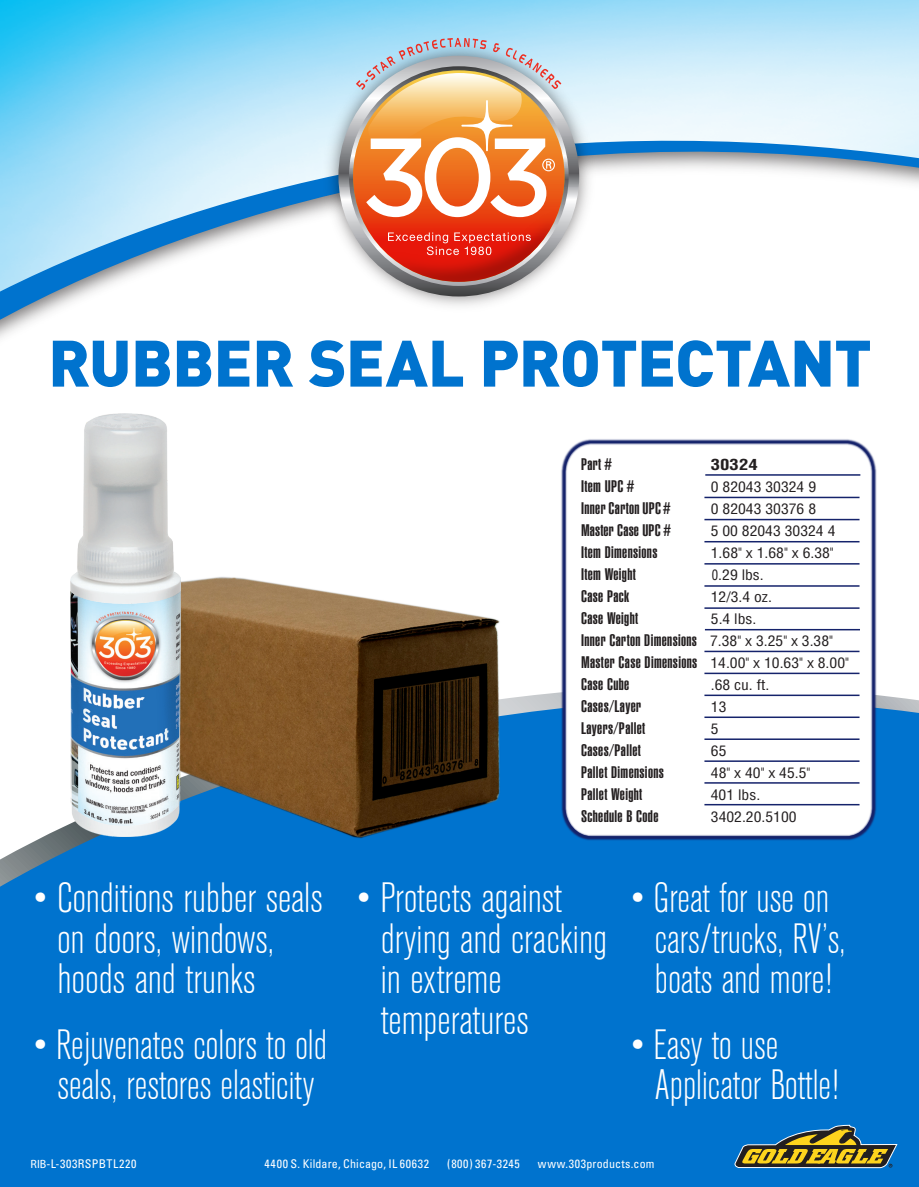
<style>
.page{position:relative;width:919px;height:1187px;background:#fff}
.page>*{position:absolute;margin:0;border:0;box-sizing:border-box;transform-origin:0 0}
.t1{font:900 64.5px "DIN";letter-spacing:-.015em;color:#0073ce}
.t2{font:300 condensed 42px/40.5px "Akzidenz Grotesk BE";color:#fff}
.t3{font:900 extra-condensed 16.5px/21.9px "Helvetica";letter-spacing:.02em;color:#231f20;scale:1.1 1}
.t4{font:700 condensed 15px "Helvetica";color:#231f20;scale:1.25 1}
.t5{font:condensed 14.1px "Helvetica";color:#231f20;scale:1.1 1}
.t6{font:condensed 14.1px "Helvetica";color:#231f20;scale:.9 1}
.t7{font:condensed 12px "Univers";letter-spacing:.035em;color:#fff}
.t8{font:condensed 12px "Univers";letter-spacing:.015em;color:#fff}
.t9{font:condensed 12px "Univers";letter-spacing:.055em;color:#fff}
.s1{font-weight:400;font-stretch:condensed;font-size:14.1px}
.s2{font-family:"Myriad Pro";font-stretch:normal}
</style>
<div class="page">
<div style="left:0;top:886px;width:919px;height:301px;background:#0073ce"></div>
<svg style="left:0;top:824px;width:509px;height:62px;background:#197bc9"></svg>
<svg style="left:0;top:291px;width:95px;height:47px"></svg>
<img style="left:0;top:0;width:919px;height:291px">
<img style="left:285px;top:3px;width:347px;height:303px">
<svg style="left:338px;top:56px;width:241px;height:240px;background:#949394"></svg>
<img style="left:353px;top:168px;width:211px;height:114px">
<svg style="left:356px;top:38px;width:205px;height:179px"></svg>
<svg style="left:388px;top:232px;width:143px;height:23px;background:#e73a2d"></svg>
<svg style="left:734px;top:1124px;width:164px;height:44px;background:#5a7566"></svg>
<img style="left:95px;top:577px;width:414px;height:270px">
<img style="left:70px;top:414px;width:110px;height:423px">
<img style="left:509px;top:439px;width:410px;height:454px">
<h1 class="t1" style="left:48px;top:320px;width:825px">RUBBER SEAL PROTECTANT</h1>
<p class="t3" style="left:581px;top:453px;width:29px">Part #</p>
<p class="t4" style="left:711px;top:455px;width:39px">30324</p>
<p class="t3" style="left:581px;top:475px;width:49px">Item UPC #</p>
<p class="t5" style="left:711px;top:478px;width:97px">0 82043 30324 9</p>
<p class="t3" style="left:581px;top:497px;width:82px">InnerCartonUPC#</p>
<p class="t5" style="left:711px;top:500px;width:97px">0 82043 30376 8</p>
<p class="t3" style="left:581px;top:519px;width:83px">Master Case UPC #</p>
<p class="t5" style="left:711px;top:522px;width:115px">5 00 82043 30324 4</p>
<p class="t3" style="left:581px;top:541px;width:71px">Item Dimensions</p>
<p class="t5" style="left:711px;top:544px;width:113px">1.68" x 1.68" x 6.38"</p>
<p class="t3" style="left:581px;top:563px;width:51px">Item Weight</p>
<p class="t6" style="left:712px;top:566px;width:59px">0.29 lbs.</p>
<p class="t3" style="left:581px;top:585px;width:45px">Case Pack</p>
<p class="t5" style="left:711px;top:588px;width:57px">12/3.4 oz.</p>
<p class="t3" style="left:581px;top:607px;width:53px">Case Weight</p>
<p class="t5" style="left:711px;top:610px;width:43px">5.4 lbs.</p>
<p class="t3" style="left:581px;top:629px;width:245px">Inner Carton Dimensions <span class="s1">7.38" x 3.25" x 3.38"<br></span>Master Case Dimensions <span class="s1">14.00" x 10.63" x 8.00"<br></span>Case Cube</p>
<p class="t5" style="left:711px;top:676px;width:55px">.68 cu. ft.</p>
<p class="t3" style="left:581px;top:695px;width:56px">Cases/Layer</p>
<p class="t5" style="left:711px;top:698px;width:16px">13</p>
<p class="t3" style="left:581px;top:717px;width:60px">Layers/Pallet</p>
<p class="t5" style="left:711px;top:720px;width:9px">5</p>
<p class="t3" style="left:581px;top:739px;width:56px">Cases/Pallet</p>
<p class="t5" style="left:711px;top:742px;width:16px">65</p>
<p class="t3" style="left:581px;top:761px;width:77px">Pallet Dimensions</p>
<p class="t5" style="left:711px;top:764px;width:92px">48" x 40" x 45.5"</p>
<p class="t3" style="left:581px;top:783px;width:57px">Pallet Weight</p>
<p class="t5" style="left:711px;top:786px;width:46px">401 lbs.</p>
<p class="t3" style="left:581px;top:805px;width:72px">Schedule B Code</p>
<p class="t5" style="left:711px;top:808px;width:79px">3402.20.5100</p>
<h2 class="t2" style="left:381px;top:878px;width:228px;text-indent:-24px">• Protects against drying and cracking in extreme temperatures</h2>
<h2 class="t2" style="left:631px;top:878px;width:216px;text-align:center">• Great for use on cars/trucks, RV’s, boats and more!</h2>
<h2 class="t2" style="left:57px;top:878px;width:267px;text-indent:-24px">• Conditions rubber seals on doors, windows, hoods and trunks</h2>
<h2 class="t2" style="left:33px;top:1025px;width:295px;text-align:center">• Rejuvenates colors to old seals, restores elasticity</h2>
<h2 class="t2" style="left:655px;top:1025px;width:185px;text-indent:-24px">• Easy to use<br>Applicator Bottle!</h2>
<p class="t7" style="left:30px;top:1156px;width:107px"><span class="s2">RIB</span>-L-303RSPBTL220</p>
<p class="t8" style="left:264px;top:1156px;width:166px">4400 S. Kildare, Chicago, IL 60632</p>
<p class="t9" style="left:447px;top:1156px;width:74px">(800) 367-3245</p>
<p class="t7" style="left:538px;top:1156px;width:118px">www.303products.com</p>
</div>
